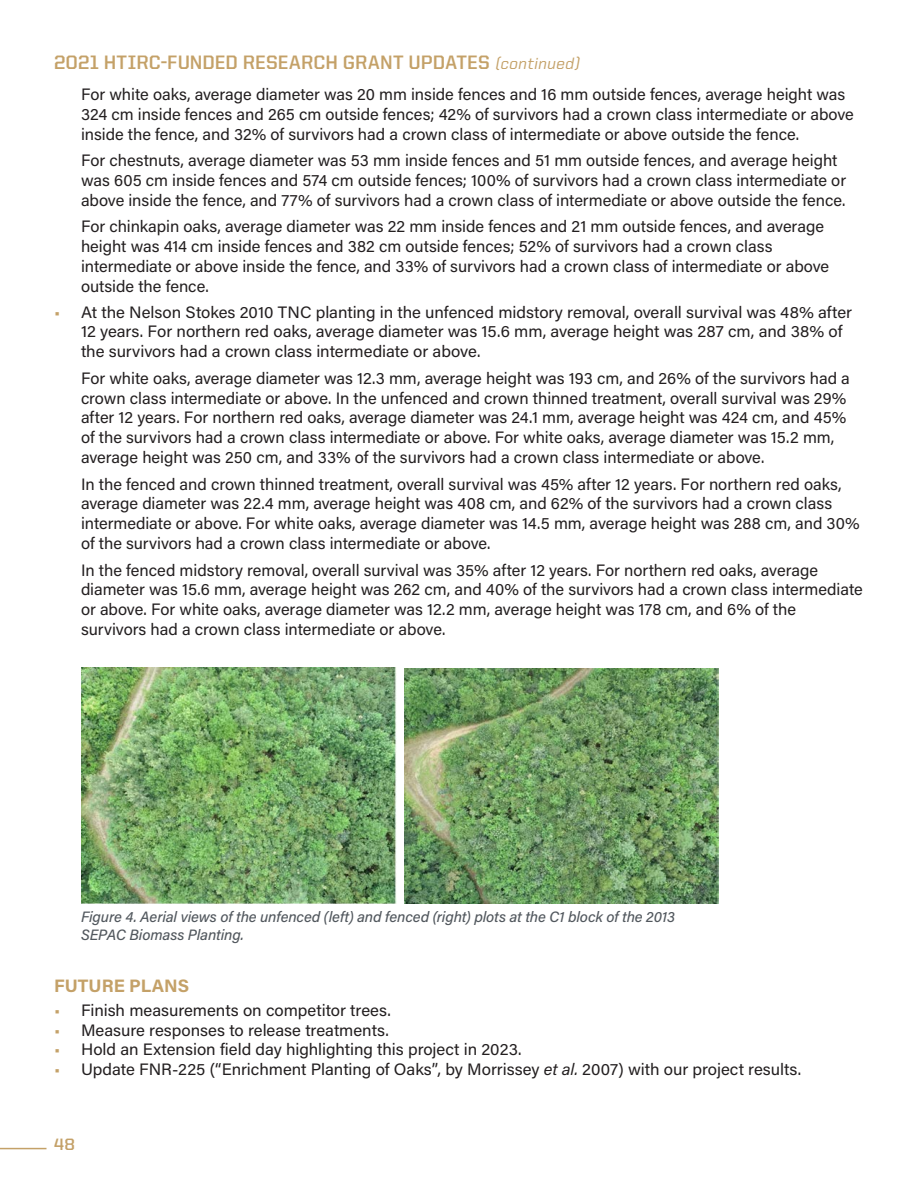
<style>
.page{position:relative;width:918px;height:1188px;background:#fff}
.page>*{position:absolute;margin:0;border:0;box-sizing:border-box;transform-origin:0 0}
.t1{font:700 19.5px "United Sans Reg";letter-spacing:.01em;color:#c4a168}
.t2{font:700 18px "Acumin Pro";letter-spacing:.005em;color:#c4a168}
.t3{font:16.5px/19.8px "Acumin Pro";letter-spacing:.005em;color:#231f20}
.t4{font:700 16.5px "United Sans Reg";color:#c4a168}
.t5{font:italic 500 15px/18px "Acumin Pro";letter-spacing:-.01em;color:#52585e}
.s1{font-weight:500;font-style:italic;font-size:16.5px}
.s2{color:#c4a168}
.s3{font-style:italic}
</style>
<div class="page">
<hr style="left:0;top:1148px;width:46px;height:1px;background:#c4a168">
<img style="left:81px;top:668px;width:315px;height:235px">
<img style="left:405px;top:668px;width:314px;height:235px">
<p class="t1" style="left:54px;top:51px;width:530px">2021 HTIRC-FUNDED RESEARCH GRANT UPDATES <span class="s1">(continued)</span></p>
<p class="t3" style="left:81px;top:84px;width:774px">For white oaks, average diameter was 20 mm inside fences and 16 mm outside fences, average height was<br>324 cm inside fences and 265 cm outside fences; 42% of survivors had a crown class intermediate or above inside the fence, and 32% of survivors had a crown class of intermediate or above outside the fence.</p>
<p class="t3" style="left:81px;top:150px;width:767px">For chestnuts, average diameter was 53 mm inside fences and 51 mm outside fences, and average height was 605 cm inside fences and 574 cm outside fences; 100% of survivors had a crown class intermediate or above inside the fence, and 77% of survivors had a crown class of intermediate or above outside the fence.</p>
<p class="t3" style="left:81px;top:216px;width:750px">For chinkapin oaks, average diameter was 22 mm inside fences and 21 mm outside fences, and average height was 414 cm inside fences and 382 cm outside fences; 52% of survivors had a crown class intermediate or above inside the fence, and 33% of survivors had a crown class of intermediate or above outside the fence.</p>
<p class="t3" style="left:81px;top:302px;width:773px;text-indent:-27px"><span class="s2">•</span> At the Nelson Stokes 2010 TNC planting in the unfenced midstory removal, overall survival was 48% after<br>12 years. For northern red oaks, average diameter was 15.6 mm, average height was 287 cm, and 38% of the survivors had a crown class intermediate or above.</p>
<p class="t3" style="left:81px;top:367px;width:771px">For white oaks, average diameter was 12.3 mm, average height was 193 cm, and 26% of the survivors had a crown class intermediate or above. In the unfenced and crown thinned treatment, overall survival was 29% after 12 years. For northern red oaks, average diameter was 24.1 mm, average height was 424 cm, and 45% of the survivors had a crown class intermediate or above. For white oaks, average diameter was 15.2 mm, average height was 250 cm, and 33% of the survivors had a crown class intermediate or above.</p>
<p class="t3" style="left:81px;top:473px;width:780px">In the fenced and crown thinned treatment, overall survival was 45% after 12 years. For northern red oaks, average diameter was 22.4 mm, average height was 408 cm, and 62% of the survivors had a crown class intermediate or above. For white oaks, average diameter was 14.5 mm, average height was 288 cm, and 30% of the survivors had a crown class intermediate or above.</p>
<p class="t3" style="left:81px;top:559px;width:783px">In the fenced midstory removal, overall survival was 35% after 12 years. For northern red oaks, average diameter was 15.6 mm, average height was 262 cm, and 40% of the survivors had a crown class intermediate or above. For white oaks, average diameter was 12.2 mm, average height was 178 cm, and 6% of the survivors had a crown class intermediate or above.</p>
<p class="t5" style="left:81px;top:908px;width:595px">Figure 4. Aerial views of the unfenced (left) and fenced (right) plots at the C1 block of the 2013<br>SEPAC Biomass Planting.</p>
<p class="t2" style="left:54px;top:973px;width:137px">FUTURE PLANS</p>
<p class="t3" style="left:54px;top:1000px;width:338px"><span class="s2">•</span> Finish measurements on competitor trees.</p>
<p class="t3" style="left:54px;top:1019px;width:336px"><span class="s2">•</span> Measure responses to release treatments.</p>
<p class="t3" style="left:54px;top:1039px;width:469px"><span class="s2">•</span> Hold an Extension field day highlighting this project in 2023.</p>
<p class="t3" style="left:54px;top:1058px;width:749px"><span class="s2">•</span> Update FNR-225 (“Enrichment Planting of Oaks”, by Morrissey <span class="s3">et al.</span> 2007) with our project results.</p>
<p class="t4" style="left:54px;top:1135px;width:22px">48</p>
</div>
